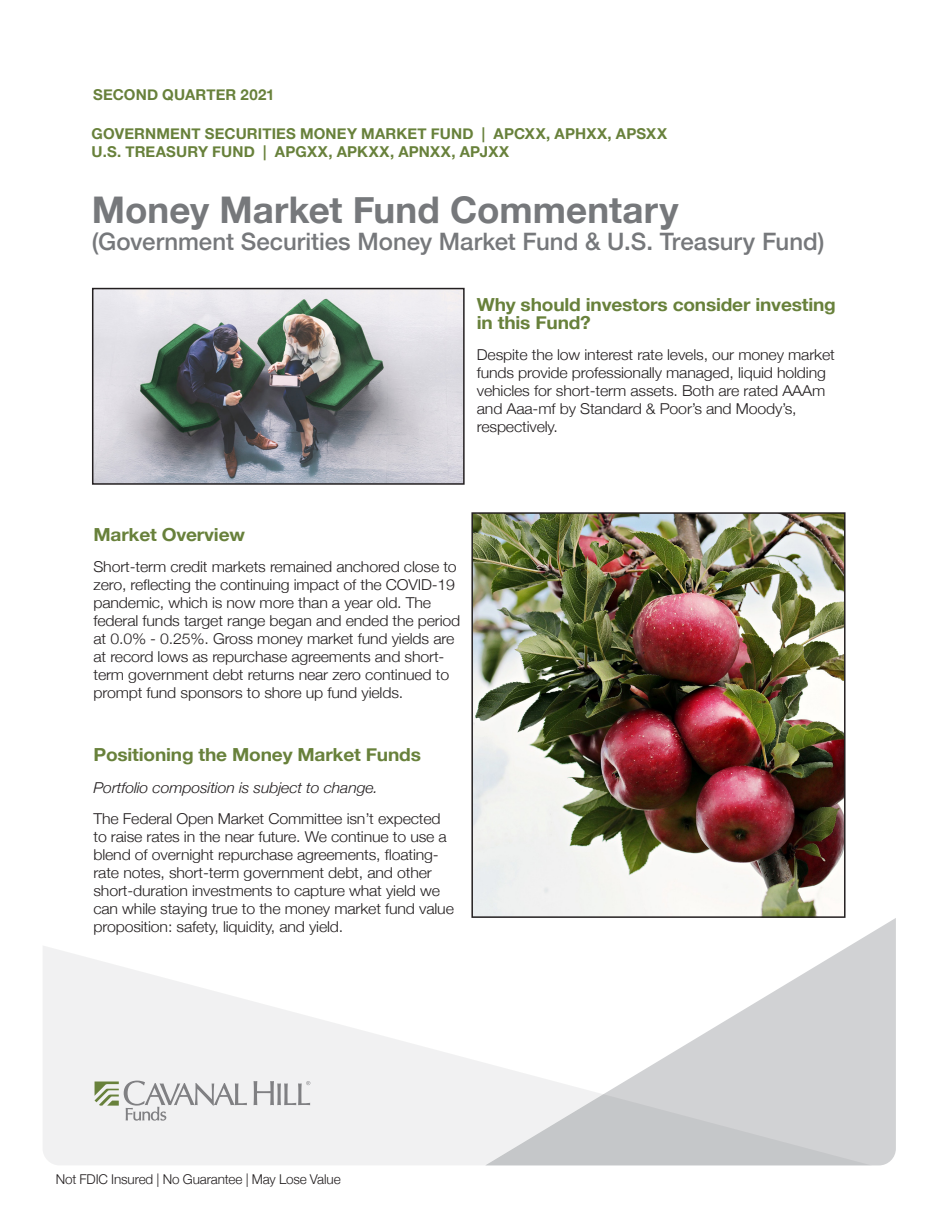
<style>
.page{position:relative;width:945px;height:1215px;background:#fff}
.page>*{position:absolute;margin:0;border:0;box-sizing:border-box;transform-origin:0 0}
.Main_Headline{font:700 36.75px "Helvetica Neue";color:#76787b}
.Main_Headline-2{font:500 24px "Helvetica Neue";color:#76787b}
.Body_Copy{font:700 18px/18px "Helvetica Neue";letter-spacing:-.01em;color:#68813b;scale:1.06 1}
.Body_Copy-2{font:300 15px/18px "Helvetica Neue";letter-spacing:-.01em;color:#231f20;scale:1.06 1}
.Product_Tag__Optiona{font:700 15px "Helvetica Neue";letter-spacing:.01em;color:#68813b}
.Body_Copy-3{font:italic 300 15px "Helvetica Neue";letter-spacing:-.01em;color:#231f20;scale:1.06 1}
.t1{font:300 13.5px "Helvetica Neue";letter-spacing:-.01em;color:#231f20}
</style>
<div class="page">
<svg style="left:43px;top:946px;width:442px;height:219px;fill:#f1f1f2"></svg>
<svg style="left:485px;top:918px;width:411px;height:247px"></svg>
<svg style="left:95px;top:1081px;width:215px;height:40px"></svg>
<img style="left:95px;top:291px;width:367px;height:191px">
<div style="left:92px;top:288px;width:373px;height:197px;border:2px solid #231f20"></div>
<img style="left:474px;top:515px;width:369px;height:400px">
<div style="left:471px;top:512px;width:375px;height:406px;border:2px solid #231f20"></div>
<p class="Product_Tag__Optiona" style="left:93px;top:83px;width:183px">SECOND QUARTER 2021</p>
<p class="Product_Tag__Optiona" style="left:92px;top:121px;width:577px">GOVERNMENT SECURITIES MONEY MARKET FUND | APCXX, APHXX, APSXX</p>
<p class="Product_Tag__Optiona" style="left:92px;top:139px;width:419px">U.S. TREASURY FUND | APGXX, APKXX, APNXX, APJXX</p>
<p class="Main_Headline" style="left:92px;top:181px;width:588px">Money Market Fund Commentary</p>
<p class="Main_Headline-2" style="left:92px;top:222px;width:734px">(Government Securities Money Market Fund &amp; U.S. Treasury Fund)</p>
<p class="Body_Copy" style="left:477px;top:296px;width:340px">Why should investors consider investing in this Fund?</p>
<p class="Body_Copy-2" style="left:477px;top:345px;width:339px">Despite the low interest rate levels, our money market funds provide professionally managed, liquid holding vehicles for short-term assets. Both are rated AAAm and Aaa-mf by Standard &amp; Poor’s and Moody’s, respectively.</p>
<p class="Body_Copy" style="left:93px;top:526px;width:144px">Market Overview</p>
<p class="Body_Copy-2" style="left:93px;top:557px;width:348px">Short-term credit markets remained anchored close to zero, reflecting the continuing impact of the COVID-19 pandemic, which is now more than a year old. The federal funds target range began and ended the period at 0.0% - 0.25%. Gross money market fund yields are at record lows as repurchase agreements and short&shy;term government debt returns near zero continued to prompt fund sponsors to shore up fund yields.</p>
<p class="Body_Copy" style="left:93px;top:746px;width:310px">Positioning the Money Market Funds</p>
<p class="Body_Copy-3" style="left:93px;top:775px;width:270px">Portfolio composition is subject to change.</p>
<p class="Body_Copy-2" style="left:93px;top:809px;width:342px">The Federal Open Market Committee isn’t expected to raise rates in the near future. We continue to use a blend of overnight repurchase agreements, floating&shy;rate notes, short-term government debt, and other short-duration investments to capture what yield we can while staying true to the money market fund value proposition: safety, liquidity, and yield.</p>
<p class="t1" style="left:56px;top:1168px;width:286px">Not FDIC Insured | No Guarantee | May Lose Value</p>
</div>
